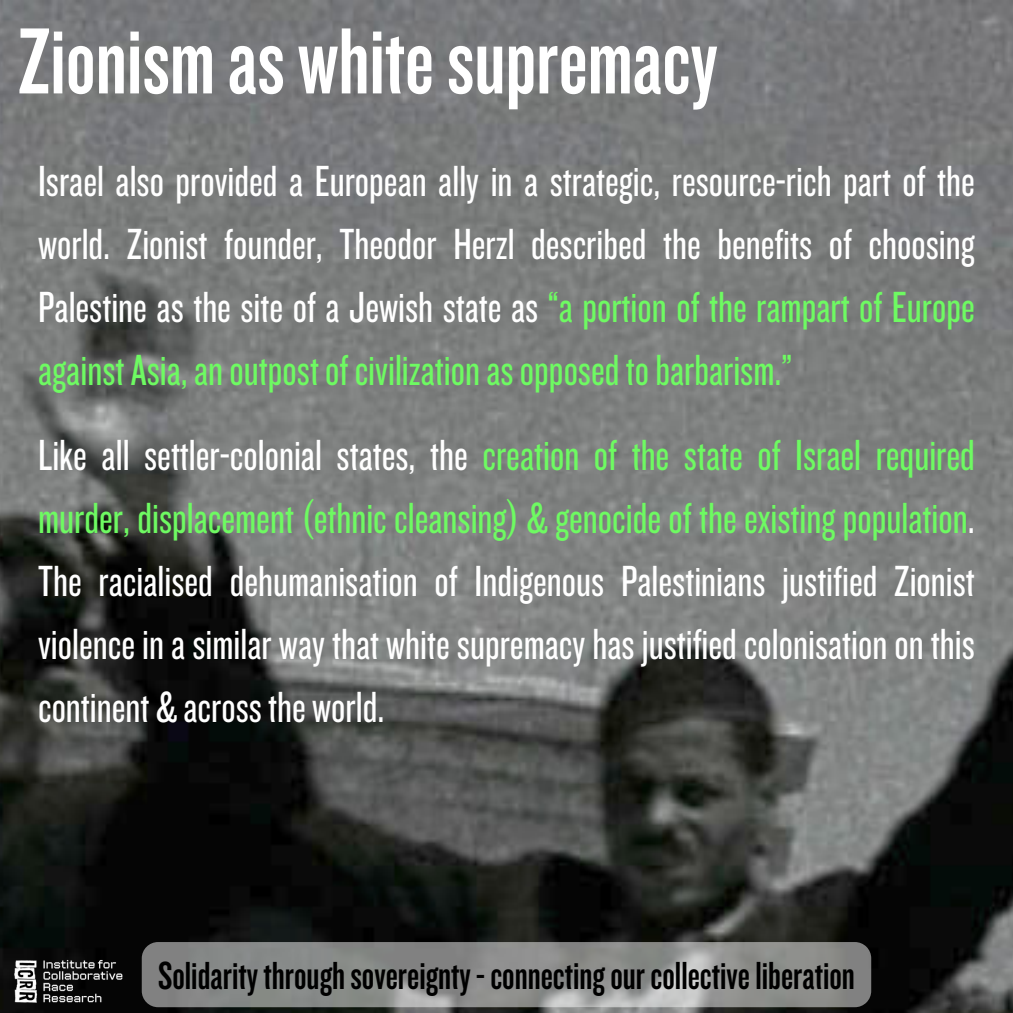
<style>
.page{position:relative;width:1013px;height:1013px;background:#fff}
.page>*{position:absolute;margin:0;border:0;box-sizing:border-box;transform-origin:0 0}
.t1{font:97.5px "Knockout 48";color:#fff}
.t2{font:45.25px/62.8px "Knockout 28";color:#fff;text-align:justify}
.t3{font:40.62px "Knockout 48";color:#000}
.s1{color:#6efa62}
</style>
<div class="page">
<img style="left:0;top:0;width:1012px;height:1012px">
<img style="left:0;top:949px;width:131px;height:63px">
<svg style="left:142px;top:942px;width:729px;height:65px;background:#8d8e8d"></svg>
<p class="t1" style="left:18px;top:0;width:701px">Zionism as whitesupremacy</p>
<h2 class="t2" style="left:38px;top:149px;width:938px">Israel also provided a European ally in a strategic, resource-rich part of the world. Zionist founder, Theodor Herzl described the benefits of choosing Palestine as the site of a Jewish state as <span class="s1">“a portion of the rampart of Europe againstAsia,anoutpostofcivilizationasopposedtobarbarism.”</span></h2>
<p class="t2" style="left:38px;top:422px;width:938px">Like all settler-colonial states, the <span class="s1">creation of the state of Israel required murder, displacement (ethnic cleansing) &amp; genocide of the existing population</span>.<br>The racialised dehumanisation of Indigenous Palestinians justified Zionist violence in a similar way that white supremacy has justified colonisation on this continent &amp; acrossthe world.</p>
<h2 class="t3" style="left:158px;top:950px;width:698px">Solidaritythroughsovereignty-connectingourcollectiveliberation</h2>
</div>
